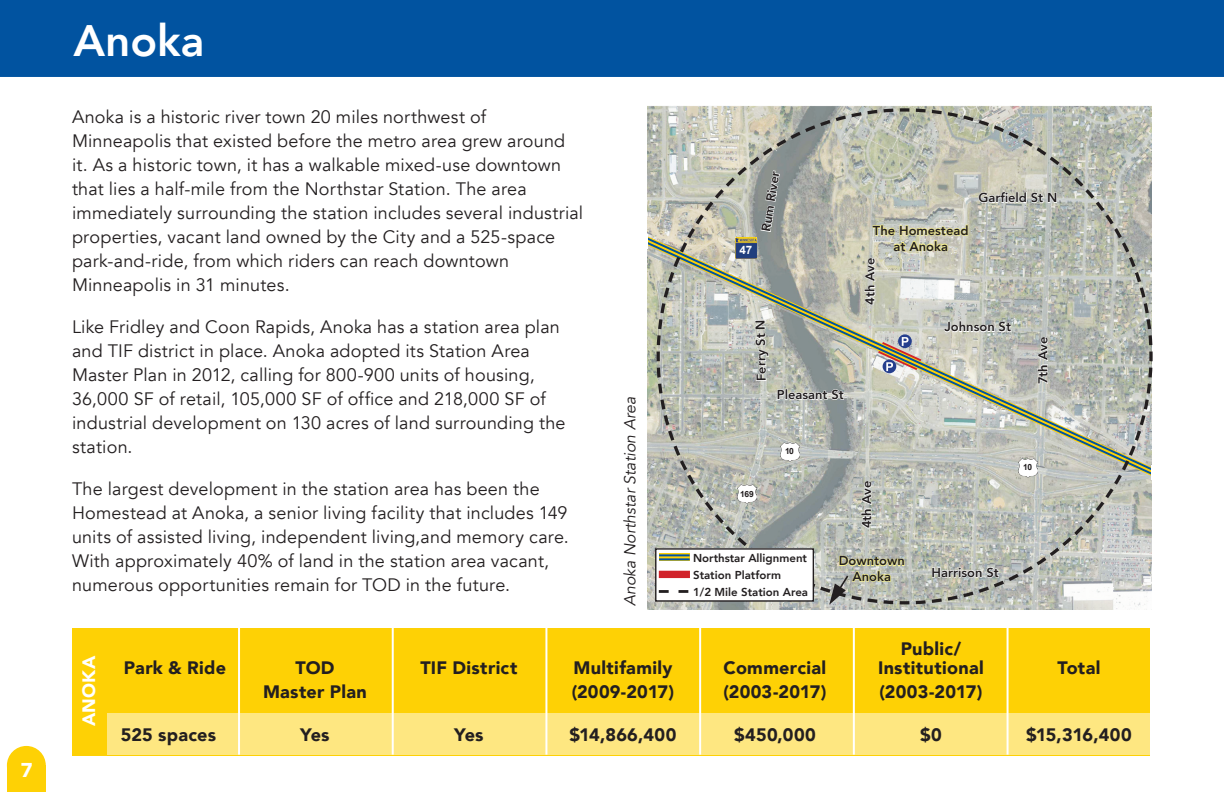
<style>
.page{position:relative;width:1224px;height:792px;background:#fff}
.page>*{position:absolute;margin:0;border:0;box-sizing:border-box;transform-origin:0 0}
.t1{font:800 44px "Avenir";color:#fff}
.t2{font:900 20px "Avenir";color:#fff}
.Body_-_2_col{font:18px/24px "Avenir";letter-spacing:.01em;color:#231f20}
.Body_-_2_col-2{font:900 18px "Avenir";letter-spacing:.015em;color:#231f20}
.Body_-_2_col-3{font:900 18px "Avenir";color:#fff}
.t3{font:italic 16px "Avenir";color:#231f20}
.t4{font:800 13px "Avenir";color:#231f20}
.t5{font:700 11.6px "Arial";color:#fff}
.t6{font:800 11.4px "Avenir";color:#231f20}
.t7{font:700 8.4px "Arial";letter-spacing:-.06em;color:#231f20}
</style>
<div class="page">
<div style="left:0;top:0;width:1224px;height:77px;background:#0153a0"></div>
<div style="left:7px;top:765px;width:39px;height:27px;background:#fed105"></div>
<div style="left:7px;top:746px;width:39px;height:39px;background:#fed105;border-radius:50%"></div>
<div style="left:72px;top:628px;width:1078px;height:127px;background:#fed105"></div>
<div style="left:108px;top:713px;width:1042px;height:42px;background:#fee781"></div>
<hr style="left:238px;top:627px;width:2px;height:128px;background:#fff">
<hr style="left:392px;top:627px;width:2px;height:128px;background:#fff">
<hr style="left:545px;top:627px;width:2px;height:128px;background:#fff">
<hr style="left:699px;top:627px;width:2px;height:128px;background:#fff">
<hr style="left:853px;top:627px;width:2px;height:128px;background:#fff">
<hr style="left:1007px;top:627px;width:2px;height:128px;background:#fff">
<svg style="left:647px;top:238px;width:8px;height:239px;background:#bdc1ab"></svg>
<svg style="left:655px;top:107px;width:498px;height:499px;background:#b9bcb2"></svg>
<div style="left:656px;top:549px;width:157px;height:52px;background:#fff"></div>
<div style="left:655px;top:548px;width:159px;height:54px;border:1px solid #231f20"></div>
<svg style="left:659px;top:590px;width:29px;height:3px"></svg>
<div style="left:659px;top:571px;width:31px;height:7px;border:7px solid #d1232a"></div>
<svg style="left:659px;top:553px;width:31px;height:8px"></svg>
<hr style="left:659px;top:554px;width:31px;height:2px;background:#0153a0">
<hr style="left:659px;top:558px;width:31px;height:2px;background:#0153a0">
<svg style="left:1037px;top:336px;width:12px;height:49px"></svg>
<svg style="left:978px;top:191px;width:80px;height:13px"></svg>
<svg style="left:760px;top:170px;width:21px;height:63px"></svg>
<svg style="left:883px;top:360px;width:13px;height:13px"></svg>
<svg style="left:878px;top:337px;width:43px;height:34px"></svg>
<svg style="left:754px;top:319px;width:16px;height:63px"></svg>
<svg style="left:860px;top:480px;width:13px;height:49px"></svg>
<svg style="left:943px;top:321px;width:69px;height:12px"></svg>
<svg style="left:931px;top:566px;width:69px;height:13px"></svg>
<img style="left:736px;top:238px;width:20px;height:20px">
<img style="left:780px;top:442px;width:19px;height:19px">
<img style="left:738px;top:485px;width:19px;height:19px">
<img style="left:1019px;top:458px;width:19px;height:19px">
<svg style="left:864px;top:224px;width:105px;height:82px;background:#d4d4c2"></svg>
<svg style="left:829px;top:554px;width:76px;height:51px;background:#b7b9a5"></svg>
<div style="left:635px;top:234px;width:13px;height:15px;background:#fff"></div>
<div style="left:1152px;top:465px;width:13px;height:15px;background:#fff"></div>
<p class="t2" style="left:21px;top:753px;width:13px">7</p>
<p class="t1" style="left:73px;top:7px;width:133px">Anoka</p>
<p class="Body_-_2_col" style="left:72px;top:105px;width:513px">Anoka is a historic river town 20 miles northwest of Minneapolis that existed before the metro area grew around it. As a historic town, it has a walkable mixed-use downtown that lies a half-mile from the Northstar Station. The area immediately surrounding the station includes several industrial properties, vacant land owned by the City and a 525-space park-and-ride, from which riders can reach downtown Minneapolis in 31 minutes.</p>
<p class="Body_-_2_col" style="left:72px;top:315px;width:495px">Like Fridley and Coon Rapids, Anoka has a station area plan and TIF district in place. Anoka adopted its Station Area Master Plan in 2012, calling for 800-900 units of housing, 36,000 SF of retail, 105,000 SF of office and 218,000 SF of industrial development on 130 acres of land surrounding the station.</p>
<p class="Body_-_2_col" style="left:72px;top:477px;width:498px">The largest development in the station area has been the Homestead at Anoka, a senior living facility that includes 149 units of assisted living, independent living,and memory care.<br>With approximately 40% of land in the station area vacant, numerous opportunities remain for TOD in the future.</p>
<p class="t3" style="left:620px;top:606px;width:211px;rotate:-90deg">Anoka Northstar Station Area</p>
<p class="t5" style="left:739px;top:243px;width:14px">47</p>
<p class="t4" style="left:756px;top:230px;width:63px;rotate:-81deg">Rum River</p>
<p class="t4" style="left:751px;top:382px;width:64px;rotate:-91deg">Ferry St N</p>
<p class="t4" style="left:777px;top:385px;width:69px">Pleasant St</p>
<p class="t4" style="left:873px;top:220px;width:97px">The Homestead</p>
<p class="t4" style="left:894px;top:236px;width:56px">at Anoka</p>
<p class="t4" style="left:860px;top:305px;width:49px;rotate:-90deg">4th Ave</p>
<p class="t4" style="left:978px;top:188px;width:81px">Garfield St N</p>
<p class="t4" style="left:945px;top:317px;width:68px">Johnson St</p>
<p class="t4" style="left:1033px;top:384px;width:49px;rotate:-90deg">7th Ave</p>
<p class="t7" style="left:740px;top:488px;width:15px">169</p>
<p class="t7" style="left:785px;top:446px;width:10px">10</p>
<p class="t4" style="left:856px;top:528px;width:49px;rotate:-90deg">4th Ave</p>
<p class="t7" style="left:1023px;top:462px;width:10px">10</p>
<p class="t6" style="left:693px;top:549px;width:115px">Northstar Allignment</p>
<p class="t6" style="left:693px;top:566px;width:90px">Station Platform</p>
<p class="t6" style="left:693px;top:583px;width:117px">1/2 Mile Station Area</p>
<p class="t4" style="left:839px;top:551px;width:68px">Downtown</p>
<p class="t4" style="left:853px;top:566px;width:40px">Anoka</p>
<p class="t4" style="left:932px;top:562px;width:69px">Harrison St</p>
<p class="Body_-_2_col-3" style="left:74px;top:726px;width:72px;rotate:-90deg">ANOKA</p>
<p class="Body_-_2_col-2" style="left:901px;top:633px;width:62px">Public/</p>
<p class="Body_-_2_col-2" style="left:124px;top:653px;width:104px">Park &amp; Ride</p>
<p class="Body_-_2_col-2" style="left:295px;top:653px;width:41px">TOD</p>
<p class="Body_-_2_col-2" style="left:421px;top:653px;width:98px">TIF District</p>
<p class="Body_-_2_col-2" style="left:573px;top:653px;width:101px">Multifamily</p>
<p class="Body_-_2_col-2" style="left:724px;top:653px;width:104px">Commercial</p>
<p class="Body_-_2_col-2" style="left:878px;top:653px;width:107px">Institutional</p>
<p class="Body_-_2_col-2" style="left:1057px;top:653px;width:45px">Total</p>
<p class="Body_-_2_col-2" style="left:263px;top:676px;width:105px">Master Plan</p>
<p class="Body_-_2_col-2" style="left:572px;top:676px;width:104px">(2009-2017)</p>
<p class="Body_-_2_col-2" style="left:724px;top:676px;width:104px">(2003-2017)</p>
<p class="Body_-_2_col-2" style="left:880px;top:676px;width:104px">(2003-2017)</p>
<p class="Body_-_2_col-2" style="left:121px;top:719px;width:97px">525 spaces</p>
<p class="Body_-_2_col-2" style="left:300px;top:719px;width:31px">Yes</p>
<p class="Body_-_2_col-2" style="left:454px;top:719px;width:31px">Yes</p>
<p class="Body_-_2_col-2" style="left:570px;top:719px;width:108px">$14,866,400</p>
<p class="Body_-_2_col-2" style="left:734px;top:719px;width:83px">$450,000</p>
<p class="Body_-_2_col-2" style="left:920px;top:719px;width:23px">$0</p>
<p class="Body_-_2_col-2" style="left:1026px;top:719px;width:107px">$15,316,400</p>
</div>
